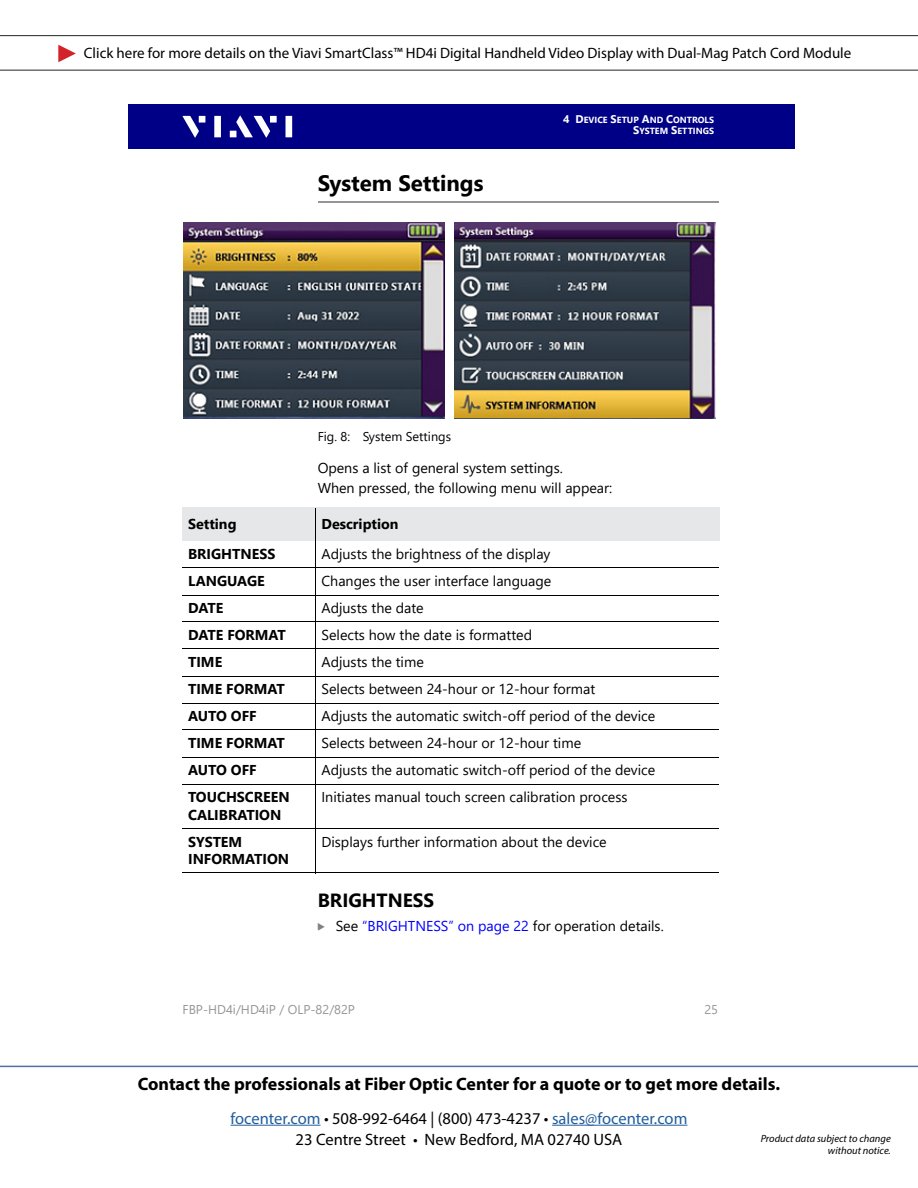
<style>
.page{position:relative;width:918px;height:1188px;background:#fff}
.page>*{position:absolute;margin:0;border:0;box-sizing:border-box;transform-origin:0 0}
.t1{font:700 22.2px "Segoe UI";color:#000}
.t2{font:700 19.05px "Segoe UI";color:#000}
.t3{font:700 18px "Myriad Pro";color:#000}
.t4{font:16.5px "Myriad Pro";color:#215e9e}
.t5{font:16.5px "Myriad Pro";color:#000}
.t6{font:15px "Myriad Pro";color:#000}
.t7{font:14.25px/20.7px "Segoe UI";color:#000}
.t8{font:700 14.25px/17.4px "Segoe UI";color:#000}
.t9{font:12.75px "Segoe UI";color:#939598}
.t10{font:12.75px "Segoe UI";color:#000}
.t11{font:italic 10.5px/12.6px "Myriad Pro";color:#000;text-align:right}
.t12{font:700 8.85px "Segoe UI";color:#fff}
.s1{font-size:11.1px}
.s2{font-family:"Viavi";color:#808285}
.s3{color:#00f}
.s4{color:#000}
</style>
<div class="page">
<hr style="left:231px;top:1125px;width:90px;height:1px;background:#215e9e">
<hr style="left:552px;top:1125px;width:135px;height:1px;background:#215e9e">
<hr style="left:0;top:1066px;width:918px;height:1px;background:#4f70a8">
<hr style="left:0;top:70px;width:918px;height:1px;background:#262626">
<svg style="left:58px;top:45px;width:18px;height:17px"></svg>
<hr style="left:0;top:35px;width:918px;height:1px;background:#262626">
<div style="left:129px;top:104px;width:666px;height:45px;background:#000087"></div>
<svg style="left:183px;top:116px;width:16px;height:22px"></svg>
<div style="left:199px;top:116px;width:6px;height:7px;background:#fff"></div>
<div style="left:214px;top:116px;width:7px;height:21px;background:#fff"></div>
<div style="left:270px;top:116px;width:7px;height:7px;background:#fff"></div>
<div style="left:286px;top:116px;width:6px;height:21px;background:#fff"></div>
<svg style="left:230px;top:116px;width:40px;height:22px"></svg>
<hr style="left:318px;top:201px;width:401px;height:2px;background:#939598">
<img style="left:183px;top:222px;width:262px;height:197px">
<img style="left:454px;top:222px;width:261px;height:197px">
<div style="left:183px;top:508px;width:133px;height:33px;background:#e6e7e8"></div>
<div style="left:316px;top:508px;width:403px;height:33px;background:#e6e7e8"></div>
<hr style="left:316px;top:508px;width:1px;height:365px;background:#000">
<hr style="left:183px;top:568px;width:536px;height:1px;background:#000">
<hr style="left:183px;top:595px;width:536px;height:1px;background:#000">
<hr style="left:183px;top:622px;width:536px;height:1px;background:#000">
<hr style="left:183px;top:649px;width:536px;height:1px;background:#000">
<hr style="left:183px;top:676px;width:536px;height:1px;background:#000">
<hr style="left:183px;top:703px;width:536px;height:1px;background:#000">
<hr style="left:183px;top:730px;width:536px;height:1px;background:#000">
<hr style="left:183px;top:757px;width:536px;height:1px;background:#000">
<hr style="left:183px;top:784px;width:536px;height:1px;background:#000">
<hr style="left:183px;top:828px;width:536px;height:1px;background:#000">
<hr style="left:183px;top:873px;width:536px;height:1px;background:#000">
<p class="t6" style="left:84px;top:44px;width:769px">Click here for more details on the Viavi SmartClass™ HD4i Digital Handheld Video Display with Dual-Mag Patch Cord Module</p>
<p class="t12" style="left:563px;top:111px;width:152px"><span class="s1">4 D</span>EVICE <span class="s1">S</span>ETUP <span class="s1">A</span>ND <span class="s1">C</span>ONTROLS</p>
<h1 class="t1" style="left:318px;top:162px;width:167px">System Settings</h1>
<p class="t12" style="left:633px;top:123px;width:82px"><span class="s1">S</span>YSTEM <span class="s1">S</span>ETTINGS</p>
<p class="t10" style="left:318px;top:425px;width:135px">Fig. 8: System Settings</p>
<p class="t7" style="left:318px;top:456px;width:296px">Opens a list of general system settings.<br>When pressed, the following menu will appear:</p>
<p class="t8" style="left:188px;top:514px;width:50px">Setting</p>
<p class="t8" style="left:322px;top:514px;width:79px">Description</p>
<p class="t8" style="left:188px;top:544px;width:89px">BRIGHTNESS</p>
<p class="t7" style="left:322px;top:543px;width:231px">Adjusts the brightness of the display</p>
<p class="t8" style="left:188px;top:571px;width:78px">LANGUAGE</p>
<p class="t7" style="left:322px;top:570px;width:231px">Changes the user interface language</p>
<p class="t8" style="left:188px;top:598px;width:37px">DATE</p>
<p class="t7" style="left:322px;top:597px;width:104px">Adjusts the date</p>
<p class="t8" style="left:188px;top:625px;width:99px">DATE FORMAT</p>
<p class="t7" style="left:322px;top:624px;width:212px">Selects how the date is formatted</p>
<p class="t8" style="left:188px;top:652px;width:36px">TIME</p>
<p class="t7" style="left:322px;top:651px;width:104px">Adjusts the time</p>
<p class="t8" style="left:188px;top:679px;width:98px">TIME FORMAT</p>
<p class="t7" style="left:322px;top:678px;width:275px">Selects between 24-hour or 12-hour format</p>
<p class="t8" style="left:188px;top:706px;width:70px">AUTO OFF</p>
<p class="t7" style="left:322px;top:705px;width:335px">Adjusts the automatic switch-off period of the device</p>
<p class="t8" style="left:188px;top:733px;width:98px">TIME FORMAT</p>
<p class="t7" style="left:322px;top:732px;width:261px">Selects between 24-hour or 12-hour time</p>
<p class="t8" style="left:188px;top:760px;width:70px">AUTO OFF</p>
<p class="t7" style="left:322px;top:759px;width:335px">Adjusts the automatic switch-off period of the device</p>
<p class="t8" style="left:188px;top:787px;width:103px">TOUCHSCREEN<br>CALIBRATION</p>
<p class="t7" style="left:322px;top:786px;width:307px">Initiates manual touch screen calibration process</p>
<p class="t8" style="left:188px;top:832px;width:103px">SYSTEM<br>INFORMATION</p>
<p class="t7" style="left:322px;top:830px;width:287px">Displays further information about the device</p>
<h2 class="t2" style="left:318px;top:882px;width:118px">BRIGHTNESS</h2>
<p class="t7" style="left:318px;top:914px;width:348px"><span class="s2">J</span> See <span class="s3">“BRIGHTNESS” on page 22</span> for operation details.</p>
<p class="t9" style="left:183px;top:998px;width:174px">FBP-HD4i/HD4iP / OLP-82/82P</p>
<p class="t9" style="left:704px;top:998px;width:15px">25</p>
<p class="t3" style="left:138px;top:1072px;width:644px">Contact the professionals at Fiber Optic Center for a quote or to get more details.</p>
<p class="t4" style="left:231px;top:1108px;width:458px">focenter.com <span class="s4">• 508-992-6464 | (800) 473-4237 •</span> sales@focenter.com</p>
<p class="t5" style="left:296px;top:1129px;width:328px">23 Centre Street • New Bedford, MA 02740 USA</p>
<p class="t11" style="left:761px;top:1132px;width:132px">Product data subject to change without notice.</p>
</div>
